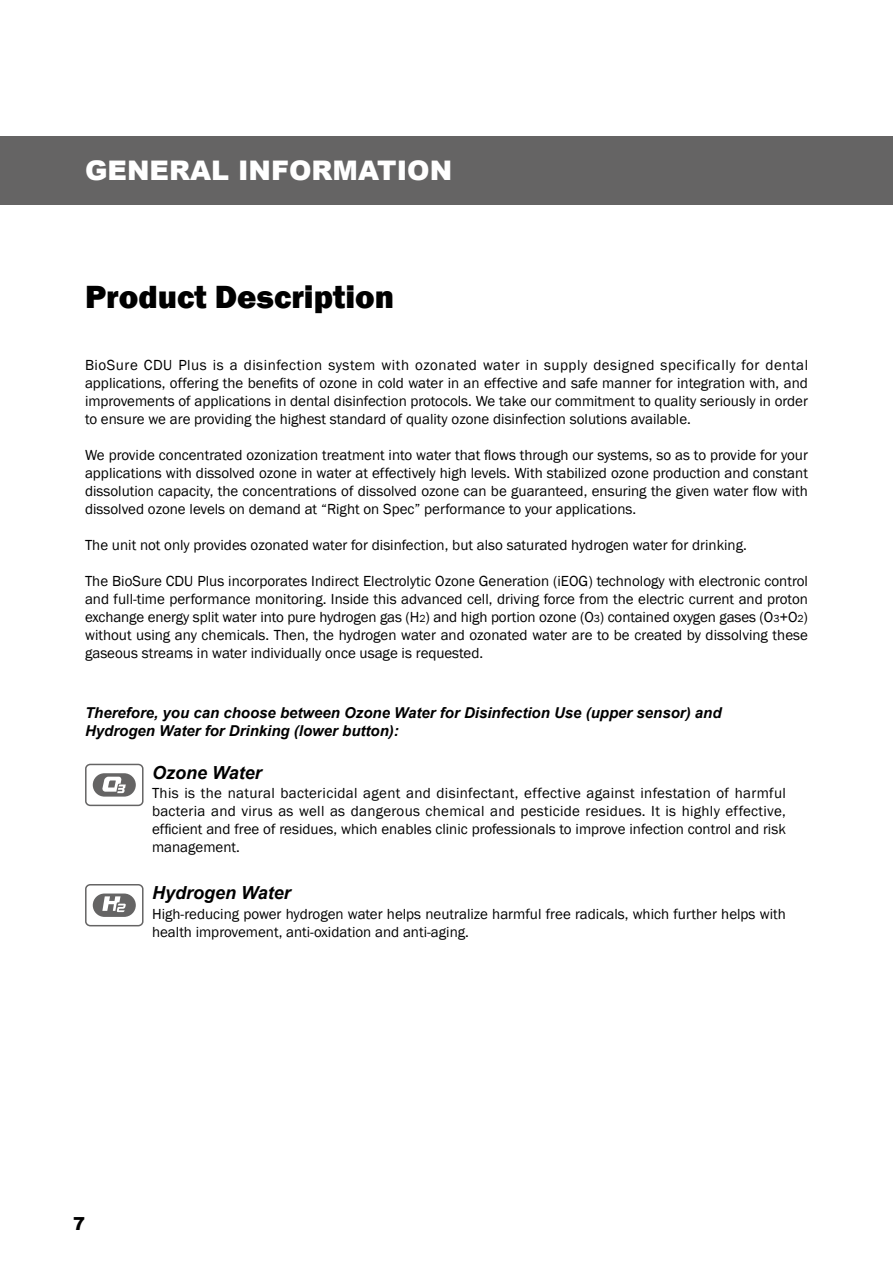
<style>
.page{position:relative;width:893px;height:1263px;background:#fff}
.page>*{position:absolute;margin:0;border:0;box-sizing:border-box;transform-origin:0 0}
.t1{font:800 33px "Franklin Gothic";color:#000}
.t2{font:900 27px "Arial";color:#fff}
.t3{font:italic 700 18px "Arial";color:#000}
.t4{font:900 18px "Arial";color:#000}
.t5{font:15px/18px "Franklin Gothic";color:#000;text-align:justify}
.t6{font:italic 700 15px/18px "Arial";color:#000}
.s1{font-size:10.5px}
</style>
<div class="page">
<div style="left:0;top:136px;width:893px;height:68px;background:#656464"></div>
<div style="left:85px;top:884px;width:59px;height:42px;border:2px solid #656464;border-radius:4px"></div>
<div style="left:93px;top:893px;width:43px;height:24px;background:#656464;border-radius:12px"></div>
<svg style="left:102px;top:896px;width:24px;height:16px"></svg>
<div style="left:85px;top:764px;width:59px;height:42px;border:2px solid #656464;border-radius:4px"></div>
<div style="left:93px;top:773px;width:43px;height:24px;background:#656464;border-radius:12px"></div>
<svg style="left:102px;top:777px;width:24px;height:16px"></svg>
<h2 class="t2" style="left:85px;top:151px;width:369px">GENERAL INFORMATION</h2>
<h1 class="t1" style="left:85px;top:276px;width:311px">Product Description</h1>
<p class="t5" style="left:85px;top:356px;width:725px">BioSure CDU Plus is a disinfection system with ozonated water in supply designed specifically for dental applications, offering the benefits of ozone in cold water in an effective and safe manner for integration with, and improvements of applications in dental disinfection protocols. We take our commitment to quality seriously in order to ensure we are providing the highest standard of quality ozone disinfection solutions available.</p>
<p class="t5" style="left:85px;top:446px;width:724px">We provide concentrated ozonization treatment into water that flows through our systems, so as to provide for your applications with dissolved ozone in water at effectively high levels. With stabilized ozone production and constant dissolution capacity, the concentrations of dissolved ozone can be guaranteed, ensuring the given water flow with dissolved ozone levels on demand at “Right on Spec” performance to your applications.</p>
<p class="t5" style="left:85px;top:536px;width:663px">The unit not only provides ozonated water for disinfection, but also saturated hydrogen water for drinking.</p>
<p class="t5" style="left:85px;top:572px;width:724px">The BioSure CDU Plus incorporates Indirect Electrolytic Ozone Generation (iEOG) technology with electronic control and full-time performance monitoring. Inside this advanced cell, driving force from the electric current and proton exchange energy split water into pure hydrogen gas (H<span class="s1">2</span>) and high portion ozone (O<span class="s1">3</span>) contained oxygen gases (O<span class="s1">3</span>+O<span class="s1">2</span>) without using any chemicals. Then, the hydrogen water and ozonated water are to be created by dissolving these gaseous streams in water individually once usage is requested.</p>
<p class="t6" style="left:85px;top:704px;width:638px">Therefore, you can choose between Ozone Water for Disinfection Use (upper sensor) and<br>Hydrogen Water for Drinking (lower button):</p>
<p class="t3" style="left:152px;top:761px;width:111px">Ozone Water</p>
<p class="t5" style="left:152px;top:785px;width:635px">This is the natural bactericidal agent and disinfectant, effective against infestation of harmful bacteria and virus as well as dangerous chemical and pesticide residues. It is highly effective, efficient and free of residues, which enables clinic professionals to improve infection control and risk management.</p>
<p class="t3" style="left:152px;top:881px;width:140px">Hydrogen Water</p>
<p class="t5" style="left:152px;top:905px;width:635px">High-reducing power hydrogen water helps neutralize harmful free radicals, which further helps with health improvement, anti-oxidation and anti-aging.</p>
<p class="t4" style="left:73px;top:1211px;width:14px">7</p>
</div>
